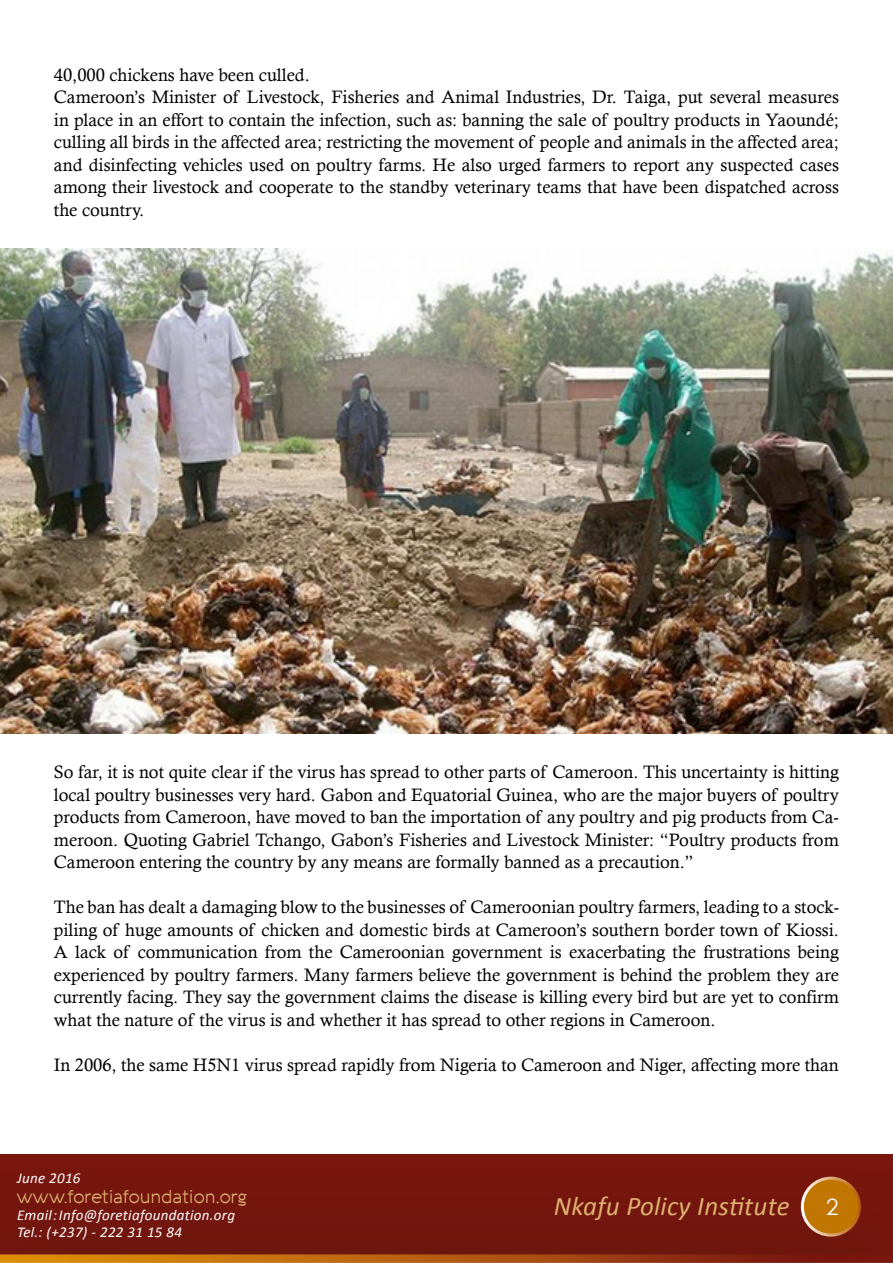
<style>
.page{position:relative;width:893px;height:1263px;background:#fff}
.page>*{position:absolute;margin:0;border:0;box-sizing:border-box;transform-origin:0 0}
.t1{font:italic 27px "Calibri";letter-spacing:.01em;color:#dfb171}
.t2{font:22.5px "Century Gothic";color:#fff}
.t3{font:18px/22.5px "Calisto";color:#000;text-align:justify}
.t4{font:300 18px "Aquawax";letter-spacing:.02em;color:#dfb171}
.t5{font:italic 15px/16.5px "Calibri";letter-spacing:.02em;color:#fff}
</style>
<div class="page">
<div style="left:0;top:1155px;width:893px;height:107px;background:#74160e"></div>
<div style="left:802px;top:1178px;width:57px;height:57px;background:#c07600;border-radius:50%"></div>
<div style="left:801px;top:1177px;width:60px;height:59px;border:3px solid #fff;border-radius:50%"></div>
<img style="left:0;top:248px;width:893px;height:485px">
<p class="t3" style="left:54px;top:63px;width:786px;text-align:left">40,000 chickens have been culled.<br>Cameroon’s Minister of Livestock, Fisheries and Animal Industries, Dr. Taiga, put several measures in place in an effort to contain the infection, such as: banning the sale of poultry products in Yaoundé; culling all birds in the affected area; restricting the movement of people and animals in the affected area; and disinfecting vehicles used on poultry farms. He also urged farmers to report any suspected cases among their livestock and cooperate to the standby veterinary teams that have been dispatched across the country.</p>
<p class="t3" style="left:54px;top:761px;width:786px">So far, it is not quite clear if the virus has spread to other parts of Cameroon. This uncertainty is hitting local poultry businesses very hard. Gabon and Equatorial Guinea, who are the major buyers of poultry products from Cameroon, have moved to ban the importation of any poultry and pig products from Ca&shy;meroon. Quoting Gabriel Tchango, Gabon’s Fisheries and Livestock Minister: “Poultry products from Cameroon entering the country by any means are formally banned as a precaution.”</p>
<p class="t3" style="left:54px;top:896px;width:786px">The ban has dealt a damaging blow to the businesses of Cameroonian poultry farmers, leading to a stock&shy;piling of huge amounts of chicken and domestic birds at Cameroon’s southern border town of Kiossi.<br>A lack of communication from the Cameroonian government is exacerbating the frustrations being experienced by poultry farmers. Many farmers believe the government is behind the problem they are currently facing. They say the government claims the disease is killing every bird but are yet to confirm what the nature of the virus is and whether it has spread to other regions in Cameroon.</p>
<p class="t3" style="left:54px;top:1053px;width:786px">In 2006, the same H5N1 virus spread rapidly from Nigeria to Cameroon and Niger, affecting more than</p>
<p class="t5" style="left:17px;top:1169px;width:65px">June 2016</p>
<p class="t5" style="left:17px;top:1206px;width:220px">Email: Info@foretiafoundation.org<br>Tel.: (+237) - 222 31 15 84</p>
<p class="t4" style="left:17px;top:1185px;width:231px">www.foretiafoundation.org</p>
<h1 class="t1" style="left:554px;top:1187px;width:237px">Nkafu Policy Institute</h1>
<p class="t2" style="left:826px;top:1191px;width:14px">2</p>
</div>
